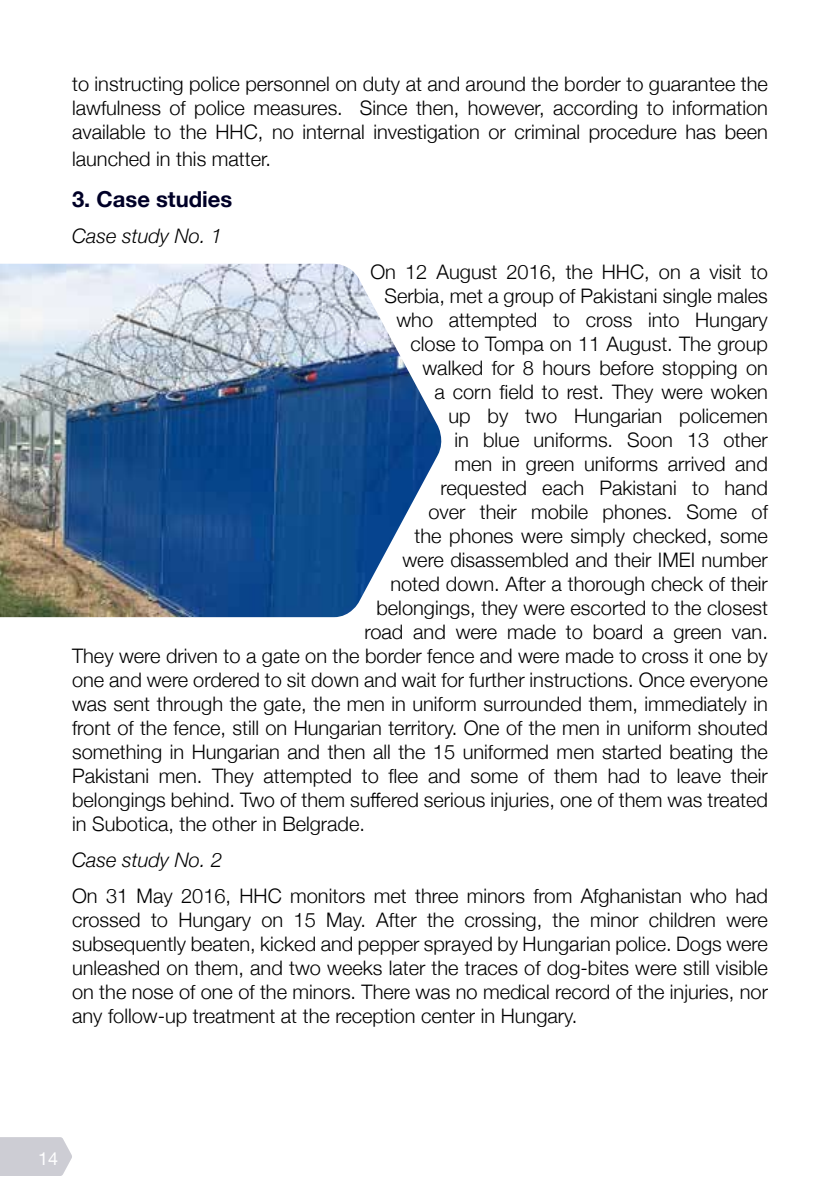
<style>
.page{position:relative;width:840px;height:1191px;background:#fff}
.page>*{position:absolute;margin:0;border:0;box-sizing:border-box;transform-origin:0 0}
.t1{font:700 22px "Helvetica Neue";color:#000027}
.t2{font:300 20px/24px "Helvetica Neue";color:#000;text-align:justify}
.t3{font:italic 300 20px "Helvetica Neue";color:#000}
.t4{font:18px "Helvetica Neue";color:#fff}
</style>
<div class="page">
<svg style="left:0;top:1137px;width:72px;height:39px;background:#d0d0d6"></svg>
<img style="left:0;top:264px;width:442px;height:353px">
<p class="t2" style="left:72px;top:71px;width:697px">to instructing police personnel on duty at and around the border to guarantee the lawfulness of police measures. Since then, however, according to information available to the HHC, no internal investigation or criminal procedure has been</p>
<p class="t2" style="left:72px;top:145px;width:200px">launched in this matter.</p>
<p class="t1" style="left:72px;top:182px;width:162px">3. Case studies</p>
<p class="t3" style="left:72px;top:220px;width:152px">Case study No. 1</p>
<p class="t2" style="left:370px;top:258px;width:398px">On 12 August 2016, the HHC, on a visit to</p>
<p class="t2" style="left:384px;top:282px;width:385px">Serbia, met a group of Pakistani single males</p>
<p class="t2" style="left:396px;top:306px;width:373px">who attempted to cross into Hungary</p>
<p class="t2" style="left:410px;top:330px;width:359px">close to Tompa on 11 August. The group</p>
<p class="t2" style="left:422px;top:354px;width:347px">walked for 8 hours before stopping on</p>
<p class="t2" style="left:434px;top:378px;width:335px">a corn field to rest. They were woken</p>
<p class="t2" style="left:448px;top:402px;width:321px">up by two Hungarian policemen</p>
<p class="t2" style="left:454px;top:426px;width:315px">in blue uniforms. Soon 13 other</p>
<p class="t2" style="left:454px;top:450px;width:315px">men in green uniforms arrived and</p>
<p class="t2" style="left:440px;top:474px;width:329px">requested each Pakistani to hand</p>
<p class="t2" style="left:428px;top:498px;width:341px">over their mobile phones. Some of</p>
<p class="t2" style="left:414px;top:522px;width:355px">the phones were simply checked, some</p>
<p class="t2" style="left:402px;top:546px;width:367px">were disassembled and their IMEI number</p>
<p class="t2" style="left:390px;top:570px;width:379px">noted down. After a thorough check of their</p>
<p class="t2" style="left:376px;top:594px;width:393px">belongings, they were escorted to the closest</p>
<p class="t2" style="left:364px;top:618px;width:405px">road and were made to board a green van.</p>
<p class="t2" style="left:72px;top:642px;width:696px">They were driven to a gate on the border fence and were made to cross it one by</p>
<p class="t2" style="left:72px;top:666px;width:696px">one and were ordered to sit down and wait for further instructions. Once everyone</p>
<p class="t2" style="left:72px;top:690px;width:697px">was sent through the gate, the men in uniform surrounded them, immediately in</p>
<p class="t2" style="left:72px;top:714px;width:697px">front of the fence, still on Hungarian territory. One of the men in uniform shouted</p>
<p class="t2" style="left:72px;top:738px;width:697px">something in Hungarian and then all the 15 uniformed men started beating the</p>
<p class="t2" style="left:72px;top:762px;width:697px">Pakistani men. They attempted to flee and some of them had to leave their</p>
<p class="t2" style="left:72px;top:786px;width:697px">belongings behind. Two of them suffered serious injuries, one of them was treated</p>
<p class="t2" style="left:72px;top:810px;width:294px">in Subotica, the other in Belgrade.</p>
<p class="t3" style="left:72px;top:844px;width:152px">Case study No. 2</p>
<p class="t2" style="left:72px;top:882px;width:697px">On 31 May 2016, HHC monitors met three minors from Afghanistan who had crossed to Hungary on 15 May. After the crossing, the minor children were subsequently beaten, kicked and pepper sprayed by Hungarian police. Dogs were unleashed on them, and two weeks later the traces of dog-bites were still visible on the nose of one of the minors. There was no medical record of the injuries, nor any follow-up treatment at the reception center in Hungary.</p>
<p class="t4" style="left:38px;top:1145px;width:22px">14</p>
</div>
